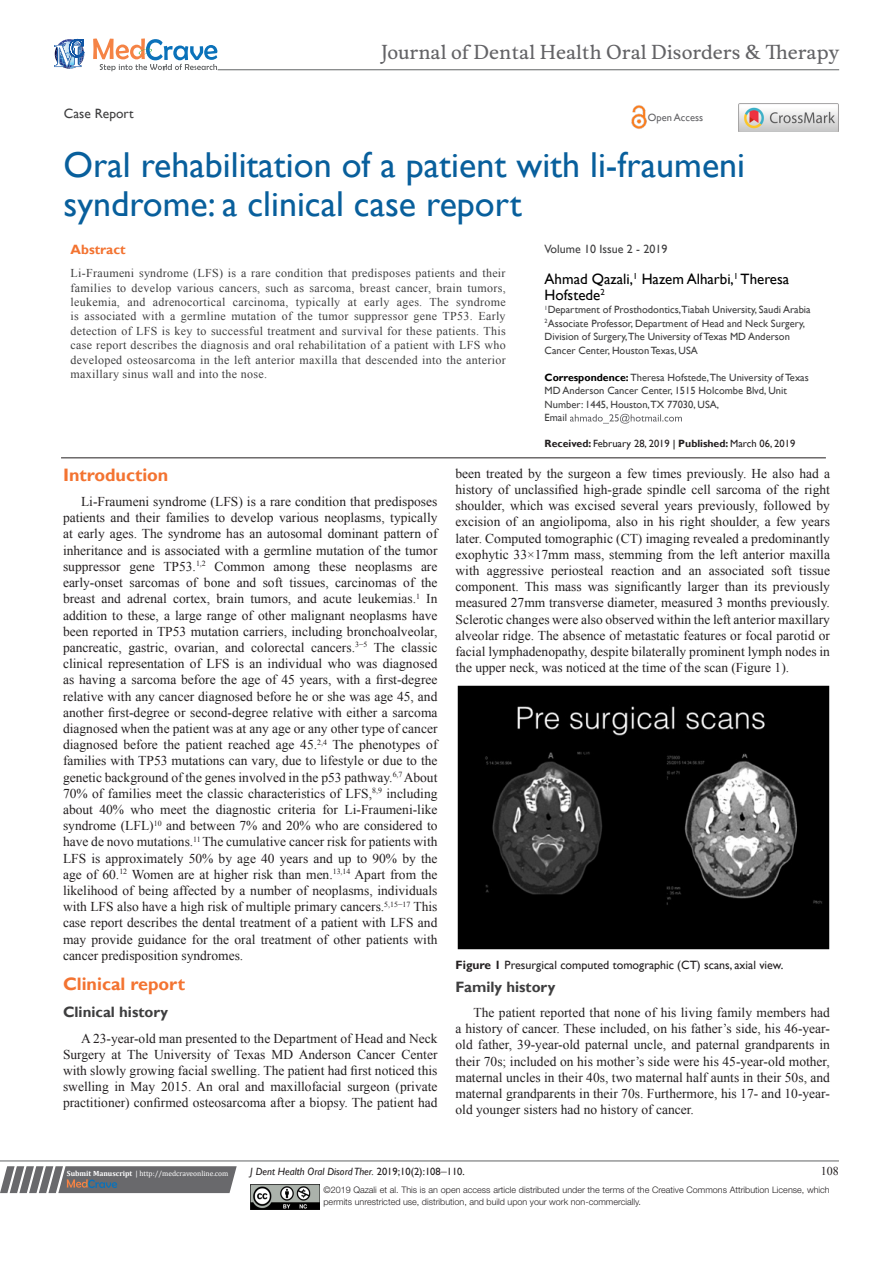
<style>
.page{position:relative;width:893px;height:1263px;background:#fff}
.page>*{position:absolute;margin:0;border:0;box-sizing:border-box;transform-origin:0 0}
.t1{font:36px/39px "Gill Sans";color:#085f9c}
.t2{font:18.6px "Musee";color:#636366}
.List_Paragraph{font:700 18px "Gill Sans";color:#f37331}
.t3{font:15px/16.2px "Gill Sans";color:#000}
.t4{font:700 15px "Gill Sans";color:#3e3e3f}
.t5{font:13.5px/16.2px "Times New Roman";color:#231f20;text-align:justify}
.t6{font:13.5px "Gill Sans";color:#3e3e3f}
.t7{font:700 13.5px "Gill Sans";color:#f37331}
.t8{font:12px/14.4px "Times New Roman";letter-spacing:.025em;color:#3e3e3f;text-align:justify}
.t9{font:12px "Gill Sans";color:#231f20}
.t10{font:12px "Gill Sans";color:#3e3e3f}
.t11{font:12px "Times New Roman";color:#231f20}
.t12{font:10.5px/13.5px "Gill Sans";color:#3e3e3f}
.t13{font:10.5px "Gill Sans";color:#231f20}
.t14{font:italic 10.5px "Gill Sans";color:#231f20}
.t15{font:10.5px "Gill Sans";color:#636366}
.t16{font:300 9px/12px "Helvetica Neue LT Std";color:#231f20}
.t17{font:7.5px "Cambria";color:#fff}
.s1{font-weight:700;color:#000}
.s2{font-weight:700}
.s3{color:#000}
.s4{font-style:normal}
.s5{font-family:"Times New Roman";font-style:normal;font-size:12px}
</style>
<div class="page">
<svg style="left:0;top:1166px;width:237px;height:27px;background:#78787a"></svg>
<hr style="left:0;top:1161px;width:839px;height:1px;background:#626465">
<hr style="left:61px;top:457px;width:765px;height:1px;background:#231f20">
<img style="left:250px;top:1185px;width:69px;height:24px">
<svg style="left:570px;top:414px;width:112px;height:10px"></svg>
<svg style="left:54px;top:39px;width:30px;height:30px"></svg>
<svg style="left:93px;top:38px;width:124px;height:33px"></svg>
<hr style="left:218px;top:70px;width:621px;height:1px;background:#626465">
<img style="left:631px;top:105px;width:16px;height:24px">
<img style="left:739px;top:104px;width:99px;height:28px">
<img style="left:458px;top:685px;width:372px;height:264px">
<p class="t2" style="left:381px;top:41px;width:459px">Journal of Dental Health Oral Disorders &amp; Therapy</p>
<p class="t6" style="left:64px;top:105px;width:71px">Case Report</p>
<p class="t15" style="left:648px;top:112px;width:57px">Open Access</p>
<p class="t1" style="left:64px;top:146px;width:683px">Oral rehabilitation of a patient with li-fraumeni syndrome: a clinical case report</p>
<p class="t10" style="left:545px;top:242px;width:124px">Volume 10 Issue 2 - 2019</p>
<p class="t3" style="left:545px;top:271px;width:246px">Ahmad Qazali,<sup>1</sup> Hazem Alharbi,<sup>1</sup> Theresa<br>Hofstede<sup>2</sup></p>
<p class="t12" style="left:545px;top:303px;width:268px"><sup>1</sup>Department of Prosthodontics,Tiabah University, Saudi Arabia</p>
<p class="t12" style="left:545px;top:317px;width:262px"><sup>2</sup>Associate Professor, Department of Head and Neck Surgery,<br>Division of Surgery,The University of Texas MD Anderson<br>Cancer Center, Houston Texas, USA</p>
<p class="t12" style="left:545px;top:371px;width:266px"><span class="s1">Correspondence:</span> Theresa Hofstede,The University of Texas<br>MD Anderson Cancer Center, 1515 Holcombe Blvd, Unit<br>Number: 1445, Houston,TX 77030, USA,</p>
<p class="t12" style="left:545px;top:411px;width:24px">Email</p>
<p class="t13" style="left:545px;top:437px;width:252px"><span class="s2">Received:</span> February 28, 2019 <span class="s3">|</span> <span class="s2">Published:</span> March 06, 2019</p>
<p class="t7" style="left:71px;top:241px;width:57px">Abstract</p>
<p class="t8" style="left:71px;top:266px;width:437px">Li-Fraumeni syndrome (LFS) is a rare condition that predisposes patients and their families to develop various cancers, such as sarcoma, breast cancer, brain tumors, leukemia, and adrenocortical carcinoma, typically at early ages. The syndrome is associated with a germline mutation of the tumor suppressor gene TP53. Early detection of LFS is key to successful treatment and survival for these patients. This case report describes the diagnosis and oral rehabilitation of a patient with LFS who developed osteosarcoma in the left anterior maxilla that descended into the anterior maxillary sinus wall and into the nose.</p>
<p class="List_Paragraph" style="left:63px;top:464px;width:107px">Introduction</p>
<p class="t5" style="left:63px;top:493px;width:376px;text-indent:18px">Li-Fraumeni syndrome (LFS) is a rare condition that predisposes patients and their families to develop various neoplasms, typically at early ages. The syndrome has an autosomal dominant pattern of inheritance and is associated with a germline mutation of the tumor suppressor gene TP53.<sup>1,2</sup> Common among these neoplasms are early-onset sarcomas of bone and soft tissues, carcinomas of the breast and adrenal cortex, brain tumors, and acute leukemias.<sup>1</sup> In addition to these, a large range of other malignant neoplasms have been reported in TP53 mutation carriers, including bronchoalveolar, pancreatic, gastric, ovarian, and colorectal cancers.<sup>3−5</sup> The classic clinical representation of LFS is an individual who was diagnosed as having a sarcoma before the age of 45 years, with a first-degree relative with any cancer diagnosed before he or she was age 45, and another first-degree or second-degree relative with either a sarcoma diagnosed when the patient was at any age or any other type of cancer diagnosed before the patient reached age 45.<sup>2,4</sup> The phenotypes of families with TP53 mutations can vary, due to lifestyle or due to the genetic background of the genes involved in the p53 pathway.<sup>6,7</sup> About 70% of families meet the classic characteristics of LFS,<sup>8,9</sup> including about 40% who meet the diagnostic criteria for Li-Fraumeni-like syndrome (LFL)<sup>10</sup> and between 7% and 20% who are considered to have de novo mutations.<sup>11</sup> The cumulative cancer risk for patients with LFS is approximately 50% by age 40 years and up to 90% by the age of 60.<sup>12</sup> Women are at higher risk than men.<sup>13,14</sup> Apart from the likelihood of being affected by a number of neoplasms, individuals with LFS also have a high risk of multiple primary cancers.<sup>5,15−17</sup> This case report describes the dental treatment of a patient with LFS and may provide guidance for the oral treatment of other patients with cancer predisposition syndromes.</p>
<p class="List_Paragraph" style="left:63px;top:973px;width:124px">Clinical report</p>
<p class="t4" style="left:63px;top:1003px;width:107px">Clinical history</p>
<p class="t5" style="left:63px;top:1030px;width:376px;text-indent:18px">A 23-year-old man presented to the Department of Head and Neck Surgery at The University of Texas MD Anderson Cancer Center with slowly growing facial swelling. The patient had first noticed this swelling in May 2015. An oral and maxillofacial surgeon (private practitioner) confirmed osteosarcoma after a biopsy. The patient had</p>
<p class="t5" style="left:455px;top:465px;width:376px">been treated by the surgeon a few times previously. He also had a history of unclassified high-grade spindle cell sarcoma of the right shoulder, which was excised several years previously, followed by excision of an angiolipoma, also in his right shoulder, a few years later. Computed tomographic (CT) imaging revealed a predominantly exophytic 33×17mm mass, stemming from the left anterior maxilla with aggressive periosteal reaction and an associated soft tissue component. This mass was significantly larger than its previously measured 27mm transverse diameter, measured 3 months previously.<br>Sclerotic changes were also observed within the left anterior maxillary alveolar ridge. The absence of metastatic features or focal parotid or facial lymphadenopathy, despite bilaterally prominent lymph nodes in the upper neck, was noticed at the time of the scan (Figure 1).</p>
<p class="t9" style="left:455px;top:958px;width:329px"><span class="s2">Figure 1</span> Presurgical computed tomographic (CT) scans, axial view.</p>
<p class="t4" style="left:455px;top:978px;width:101px">Family history</p>
<p class="t5" style="left:455px;top:1004px;width:376px;text-indent:18px">The patient reported that none of his living family members had a history of cancer. These included, on his father’s side, his 46-year&shy;old father, 39-year-old paternal uncle, and paternal grandparents in their 70s; included on his mother’s side were his 45-year-old mother, maternal uncles in their 40s, two maternal half aunts in their 50s, and maternal grandparents in their 70s. Furthermore, his 17- and 10-year&shy;old younger sisters had no history of cancer.</p>
<p class="t17" style="left:67px;top:1169px;width:163px"><span class="s2">Submit Manuscript</span> | http://medcraveonline.com</p>
<p class="t14" style="left:250px;top:1165px;width:216px">J Dent Health Oral Disord Ther. <span class="s4">2019;10(2):108</span><span class="s5">‒</span><span class="s4">110.</span></p>
<p class="t11" style="left:821px;top:1163px;width:19px">108</p>
<p class="t16" style="left:323px;top:1183px;width:508px">©2019 Qazali et al. This is an open access article distributed under the terms of the Creative Commons Attribution License, which permits unrestricted use, distribution, and build upon your work non-commercially.</p>
</div>
